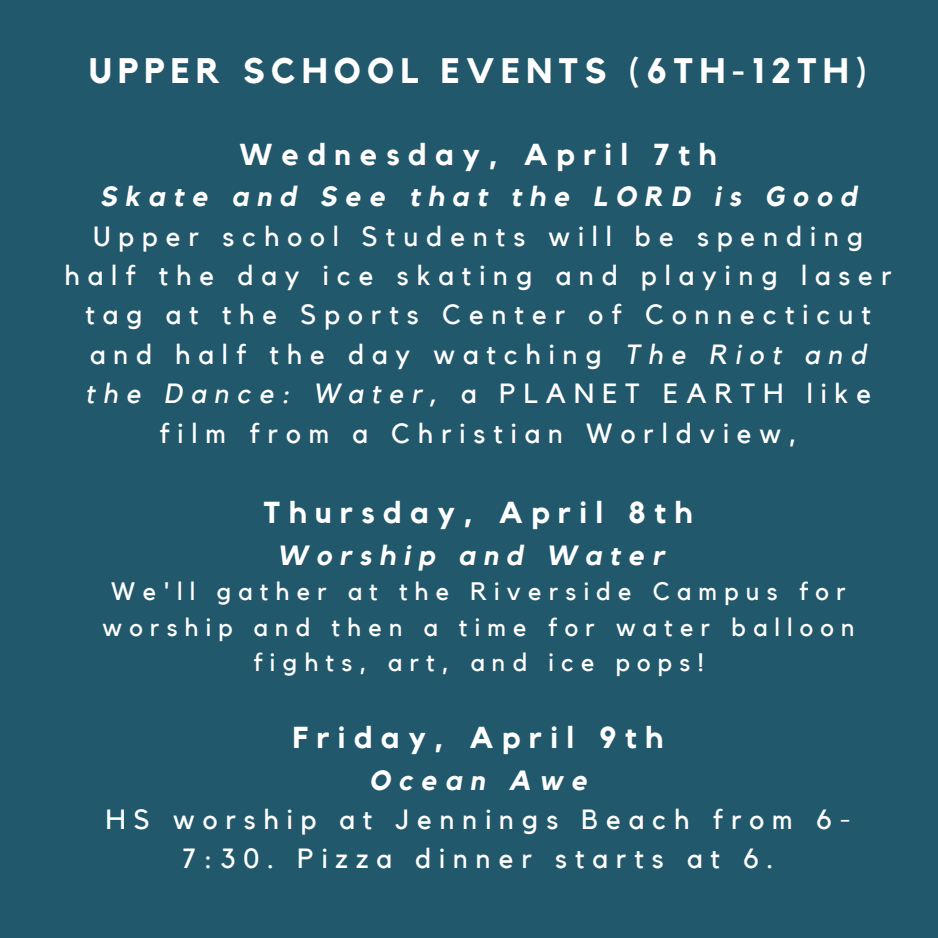
<style>
.page{position:relative;width:938px;height:938px;background:#fff}
.page>*{position:absolute;margin:0;border:0;box-sizing:border-box;transform-origin:0 0}
.t1{font:700 35.25px "Kollektif";letter-spacing:.18em;color:#fff}
.t2{font:700 30.25px "Kollektif";letter-spacing:.29em;color:#fff}
.t3{font:27.75px/39.5px "Kollektif";letter-spacing:.29em;color:#fff;text-align:center}
.t4{font:italic 700 27.75px "Kollektif";letter-spacing:.29em;color:#fff}
.t5{font:25.25px/35.5px "Kollektif";letter-spacing:.29em;color:#fff;text-align:center}
.s1{font-style:italic}
</style>
<div class="page">
<div style="left:0;top:0;width:938px;height:937px;background:#21586b"></div>
<p class="t1" style="left:89px;top:55px;width:779px">UPPER SCHOOL EVENTS (6TH-12TH)</p>
<p class="t2" style="left:239px;top:140px;width:478px">Wednesday, April 7th</p>
<p class="t4" style="left:100px;top:184px;width:758px">Skate and See that the LORD is Good</p>
<p class="t3" style="left:65px;top:217px;width:828px">Upper school Students will be spending half the day ice skating and playing laser tag at the Sports Center of Connecticut and half the day watching <span class="s1">The Riot and the Dance: Water,</span> a PLANET EARTH like film from a Christian Worldview,</p>
<p class="t2" style="left:263px;top:498px;width:430px">Thursday, April 8th</p>
<p class="t4" style="left:277px;top:542px;width:388px">Worship and Water</p>
<p class="t5" style="left:102px;top:574px;width:753px">We'll gather at the Riverside Campus for worship and then a time for water balloon fights, art, and ice pops!</p>
<p class="t2" style="left:293px;top:723px;width:371px">Friday, April 9th</p>
<p class="t4" style="left:369px;top:767px;width:220px">Ocean Awe</p>
<p class="t3" style="left:106px;top:800px;width:746px">HS worship at Jennings Beach from 6-<br>7:30. Pizza dinner starts at 6.</p>
</div>
